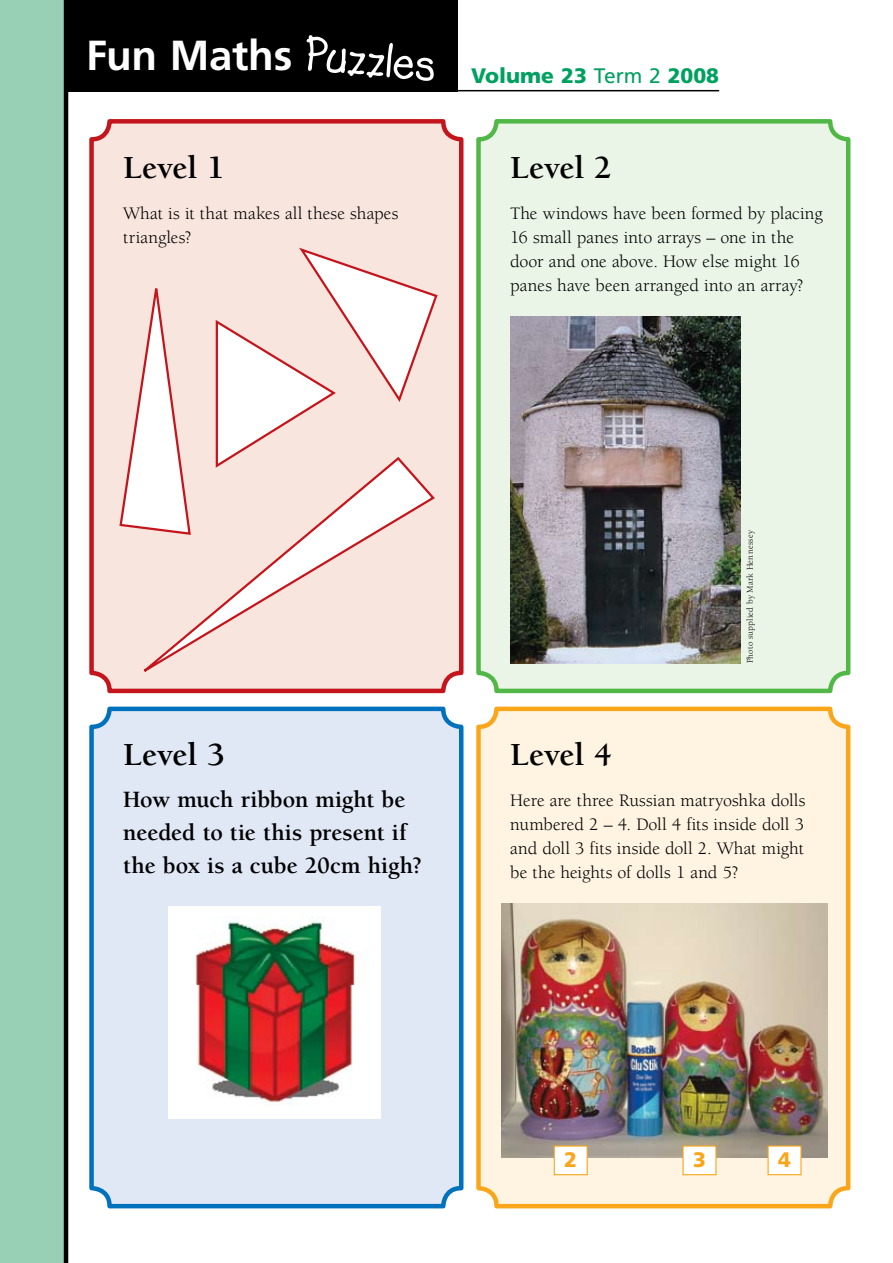
<style>
.page{position:relative;width:893px;height:1263px;background:#fff}
.page>*{position:absolute;margin:0;border:0;box-sizing:border-box;transform-origin:0 0}
.t1{font:48px "Lemonade ICG Bold";color:#fff}
.t2{font:700 42px "Frutiger LT";letter-spacing:-.01em;color:#fff}
.t3{font:700 33px "Berkeley";letter-spacing:-.005em;color:#000}
.t4{font:700 24px/33px "Berkeley";letter-spacing:-.005em;color:#000}
.t5{font:900 21px "Frutiger LT";color:#00a160}
.t6{font:900 21px "Frutiger LT";color:#faa61a}
.t7{font:18px/24px "Berkeley";color:#000}
.t8{font:9px "Berkeley";letter-spacing:.02em;color:#000}
.s1{font-weight:400}
</style>
<div class="page">
<hr style="left:455px;top:90px;width:264px;height:1px;background:#000">
<div style="left:0;top:0;width:67px;height:1263px;background:#97d0b5"></div>
<div style="left:66px;top:0;width:391px;height:91px;background:#000"></div>
<hr style="left:64px;top:0;width:4px;height:1263px;background:#000">
<div style="left:92px;top:121px;width:369px;height:570px;background:#f8e6de;border-radius:18px"></div>
<div style="left:89px;top:119px;width:374px;height:574px;border:4px solid #c4151c;border-radius:18px"></div>
<div style="left:478px;top:121px;width:370px;height:570px;background:#ebf5e7;border-radius:18px"></div>
<div style="left:476px;top:119px;width:374px;height:574px;border:4px solid #51b848;border-radius:18px"></div>
<div style="left:478px;top:709px;width:370px;height:497px;background:#fff3e2;border-radius:18px"></div>
<div style="left:476px;top:707px;width:374px;height:501px;border:4px solid #faa61a;border-radius:18px"></div>
<div style="left:92px;top:709px;width:369px;height:497px;background:#e0e7f5;border-radius:18px"></div>
<div style="left:89px;top:707px;width:374px;height:501px;border:4px solid #0071bc;border-radius:18px"></div>
<img style="left:510px;top:316px;width:231px;height:347px">
<img style="left:502px;top:904px;width:325px;height:253px">
<div style="left:169px;top:906px;width:212px;height:212px;background:#fff"></div>
<img style="left:196px;top:916px;width:164px;height:189px">
<svg style="left:215px;top:247px;width:223px;height:208px"></svg>
<svg style="left:119px;top:288px;width:61px;height:239px"></svg>
<svg style="left:121px;top:455px;width:314px;height:217px"></svg>
<div style="left:554px;top:1146px;width:33px;height:29px;background:#fff"></div>
<div style="left:554px;top:1145px;width:34px;height:30px;border:1px solid #faa61a"></div>
<div style="left:683px;top:1146px;width:33px;height:29px;background:#fff"></div>
<div style="left:682px;top:1145px;width:34px;height:30px;border:1px solid #faa61a"></div>
<div style="left:768px;top:1146px;width:33px;height:29px;background:#fff"></div>
<div style="left:767px;top:1145px;width:34px;height:30px;border:1px solid #faa61a"></div>
<h2 class="t2" style="left:86px;top:31px;width:208px">Fun Maths</h2>
<h1 class="t1" style="left:307px;top:25px;width:134px;rotate:5deg">Puzzles</h1>
<h3 class="t3" style="left:123px;top:150px;width:103px">Level 1</h3>
<p class="t7" style="left:123px;top:202px;width:277px">What is it that makes all these shapes triangles?</p>
<p class="t5" style="left:471px;top:63px;width:249px">Volume 23 <span class="s1">Term 2</span> 2008</p>
<h3 class="t3" style="left:510px;top:150px;width:103px">Level 2</h3>
<p class="t7" style="left:510px;top:202px;width:314px">The windows have been formed by placing 16 small panes into arrays – one in the door and one above. How else might 16 panes have been arranged into an array?</p>
<h3 class="t3" style="left:123px;top:737px;width:103px">Level 3</h3>
<h3 class="t4" style="left:123px;top:783px;width:300px">How much ribbon might be needed to tie this present if the box is a cube 20cm high?</h3>
<p class="t8" style="left:745px;top:663px;width:135px;rotate:-90deg">Photo supplied by Mark Hennessey</p>
<h3 class="t3" style="left:510px;top:737px;width:103px">Level 4</h3>
<p class="t7" style="left:510px;top:789px;width:297px;text-align:justify">Here are three Russian matryoshka dolls numbered 2 – 4. Doll 4 fits inside doll 3 and doll 3 fits inside doll 2. What might be the heights of dolls 1 and 5?</p>
<p class="t6" style="left:564px;top:1146px;width:14px">2</p>
<p class="t6" style="left:693px;top:1146px;width:14px">3</p>
<p class="t6" style="left:778px;top:1146px;width:14px">4</p>
</div>
